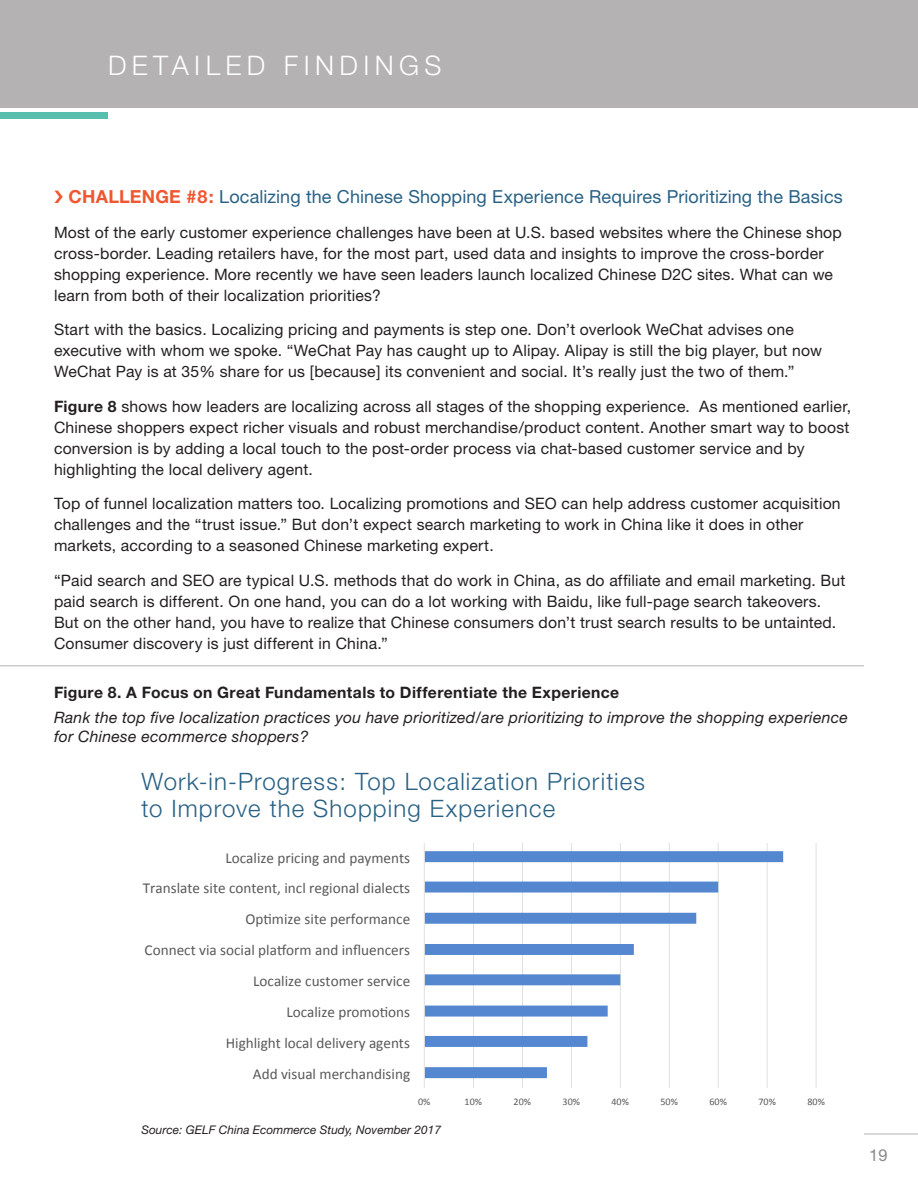
<style>
.page{position:relative;width:918px;height:1188px;background:#fff}
.page>*{position:absolute;margin:0;border:0;box-sizing:border-box;transform-origin:0 0}
.t1{font:300 27px "Helvetica Neue";letter-spacing:.2em;color:#fff}
.t2{font:300 24px/27px "Helvetica Neue";letter-spacing:.045em;color:#296185}
.t3{font:18px "Helvetica Neue";letter-spacing:.005em;color:#296185}
.t4{font:16.5px "Helvetica Neue";color:#8a8a8e}
.t5{font:15.75px/21px "Helvetica Neue";letter-spacing:.015em;color:#231f20}
.t6{font:italic 15.75px/19.5px "Helvetica Neue";letter-spacing:.015em;color:#231f20}
.t7{font:700 15.75px "Helvetica Neue";letter-spacing:.025em;color:#231f20}
.t8{font:15.15px "Calibri";color:#595959}
.t9{font:italic 11.85px "Helvetica Neue";color:#231f20}
.t10{font:10.05px "Calibri";color:#595959}
.s1{font-weight:700;color:#f0562f}
.s2{font-weight:700}
</style>
<div class="page">
<div style="left:0;top:0;width:918px;height:108px;background:#b4b2b2"></div>
<div style="left:0;top:112px;width:108px;height:7px;background:#58bfae"></div>
<hr style="left:0;top:665px;width:864px;height:1px;background:#b4b2b2">
<hr style="left:473px;top:843px;width:1px;height:245px;background:#e0e0e0">
<hr style="left:522px;top:843px;width:1px;height:245px;background:#e0e0e0">
<hr style="left:571px;top:843px;width:1px;height:245px;background:#e0e0e0">
<hr style="left:620px;top:843px;width:1px;height:245px;background:#e0e0e0">
<hr style="left:669px;top:843px;width:1px;height:245px;background:#e0e0e0">
<hr style="left:718px;top:843px;width:1px;height:245px;background:#e0e0e0">
<hr style="left:767px;top:843px;width:1px;height:245px;background:#e0e0e0">
<hr style="left:816px;top:843px;width:1px;height:245px;background:#e0e0e0">
<svg style="left:425px;top:851px;width:358px;height:227px"></svg>
<hr style="left:424px;top:843px;width:1px;height:245px;background:#e0e0e0">
<hr style="left:864px;top:1134px;width:54px;height:1px;background:#b4b2b2">
<h1 class="t1" style="left:108px;top:49px;width:335px">DETAILED FINDINGS</h1>
<p class="t3" style="left:69px;top:186px;width:776px"><span class="s1">CHALLENGE #8:</span> Localizing the Chinese Shopping Experience Requires Prioritizing the Basics</p>
<p class="t5" style="left:54px;top:221px;width:789px">Most of the early customer experience challenges have been at U.S. based websites where the Chinese shop cross-border. Leading retailers have, for the most part, used data and insights to improve the cross-border shopping experience. More recently we have seen leaders launch localized Chinese D2C sites. What can we learn from both of their localization priorities?</p>
<p class="t5" style="left:54px;top:319px;width:769px">Start with the basics. Localizing pricing and payments is step one. Don’t overlook WeChat advises one executive with whom we spoke. “WeChat Pay has caught up to Alipay. Alipay is still the big player, but now<br>WeChat Pay is at 35% share for us [because] its convenient and social. It’s really just the two of them.”</p>
<p class="t5" style="left:54px;top:395px;width:799px"><span class="s2">Figure 8</span> shows how leaders are localizing across all stages of the shopping experience. As mentioned earlier, Chinese shoppers expect richer visuals and robust merchandise/product content. Another smart way to boost conversion is by adding a local touch to the post-order process via chat-based customer service and by highlighting the local delivery agent.</p>
<p class="t5" style="left:54px;top:493px;width:788px">Top of funnel localization matters too. Localizing promotions and SEO can help address customer acquisition challenges and the “trust issue.” But don’t expect search marketing to work in China like it does in other markets, according to a seasoned Chinese marketing expert.</p>
<p class="t5" style="left:54px;top:569px;width:793px">“Paid search and SEO are typical U.S. methods that do work in China, as do affiliate and email marketing. But paid search is different. On one hand, you can do a lot working with Baidu, like full-page search takeovers.<br>But on the other hand, you have to realize that Chinese consumers don’t trust search results to be untainted.<br>Consumer discovery is just different in China.”</p>
<p class="t7" style="left:54px;top:682px;width:567px">Figure 8. A Focus on Great Fundamentals to Differentiate the Experience</p>
<p class="t6" style="left:54px;top:707px;width:796px">Rank the top five localization practices you have prioritized/are prioritizing to improve the shopping experience for Chinese ecommerce shoppers?</p>
<h2 class="t2" style="left:141px;top:768px;width:505px">Work-in-Progress: Top Localization Priorities to Improve the Shopping Experience</h2>
<p class="t8" style="left:225px;top:848px;width:186px">Localize pricing and payments</p>
<p class="t8" style="left:143px;top:879px;width:269px">Translate site content, incl regional dialects</p>
<p class="t8" style="left:245px;top:910px;width:166px">OpBmize site performance</p>
<p class="t8" style="left:145px;top:941px;width:267px">Connect via social plaDorm and influencers</p>
<p class="t8" style="left:253px;top:972px;width:159px">Localize customer service</p>
<p class="t8" style="left:286px;top:1003px;width:125px">Localize promoBons</p>
<p class="t8" style="left:226px;top:1033px;width:186px">Highlight local delivery agents</p>
<p class="t8" style="left:253px;top:1064px;width:159px">Add visual merchandising</p>
<p class="t10" style="left:418px;top:1095px;width:14px">0%</p>
<p class="t10" style="left:465px;top:1095px;width:19px">10%</p>
<p class="t10" style="left:514px;top:1095px;width:19px">20%</p>
<p class="t10" style="left:563px;top:1095px;width:19px">30%</p>
<p class="t10" style="left:612px;top:1095px;width:19px">40%</p>
<p class="t10" style="left:661px;top:1095px;width:19px">50%</p>
<p class="t10" style="left:710px;top:1095px;width:19px">60%</p>
<p class="t10" style="left:758px;top:1095px;width:19px">70%</p>
<p class="t10" style="left:807px;top:1095px;width:19px">80%</p>
<p class="t9" style="left:141px;top:1123px;width:301px">Source: GELF China Ecommerce Study, November 2017</p>
<p class="t4" style="left:869px;top:1145px;width:20px">19</p>
</div>
